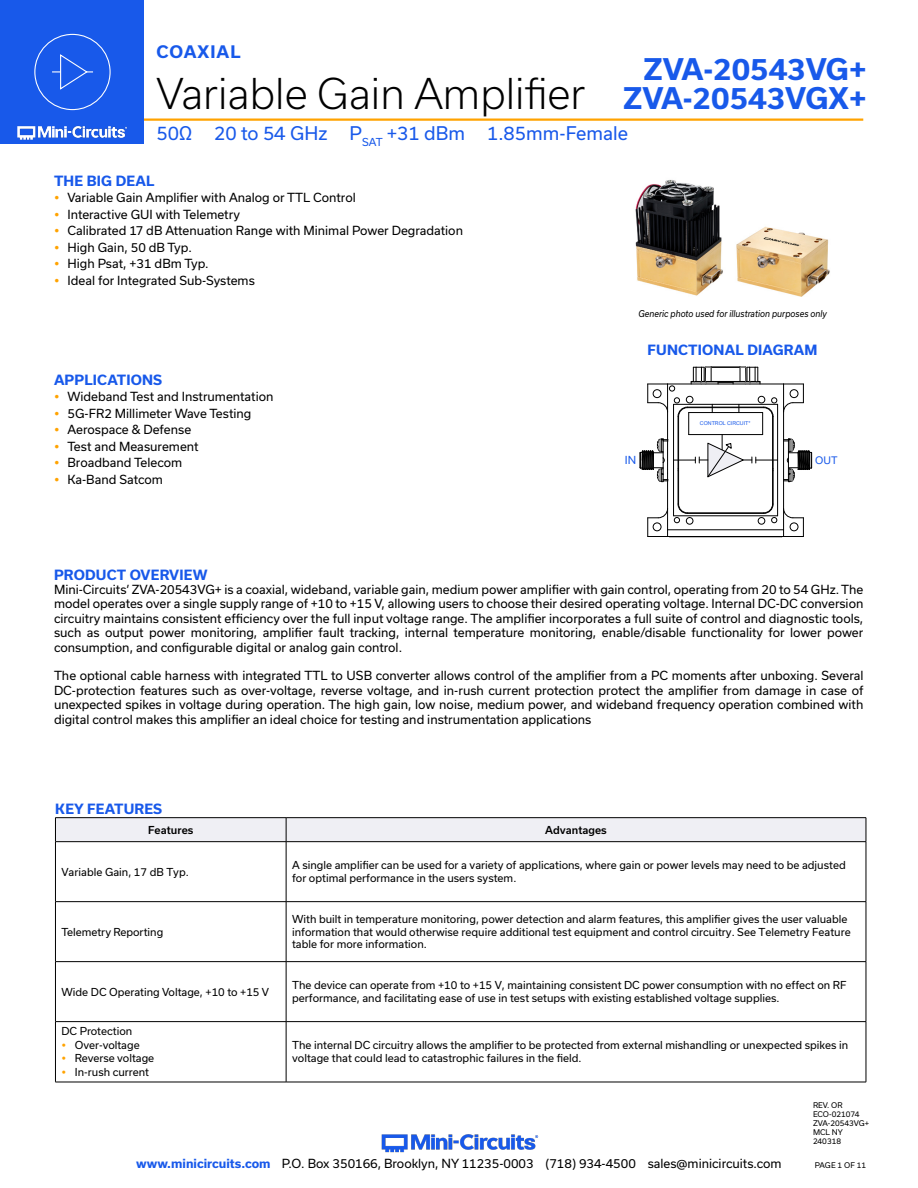
<style>
.page{position:relative;width:918px;height:1188px;background:#fff}
.page>*{position:absolute;margin:0;border:0;box-sizing:border-box;transform-origin:0 0}
.t1{font:300 40.5px "Usual";color:#000}
.t2{font:700 28.5px/28.5px "Usual";color:#1859ea;text-align:right}
.t3{font:18px "Usual";color:#1859ea}
.t4{font:700 16.5px "Usual";letter-spacing:.065em;color:#1859ea}
.Blue_Headers{font:700 13.5px "Usual";letter-spacing:.015em;color:#1859ea}
.Regular_Copy{font:12px/14.4px "Usual";color:#000;text-align:justify}
.Table_Body_Left_Justified{font:10.5px/12.6px "Usual";color:#000}
.Table_Header_Center{font:500 10.5px "Usual";color:#000}
.t5{font:10.5px "Arial";color:#1859ea}
.t6{font:10.5px "Usual";color:#1859ea}
.t7{font:italic 9px "Usual";color:#000;scale:.9 1}
.Revision{font:7.5px "Usual";color:#000}
.t8{font:5.25px "Arial";color:#1859ea}
.s1{font-weight:700;color:#1859ea}
</style>
<div class="page">
<img style="left:381px;top:1134px;width:158px;height:19px">
<hr style="left:130px;top:118px;width:733px;height:3px;background:#ffa300">
<div style="left:0;top:0;width:144px;height:144px;background:#1859ea"></div>
<img style="left:17px;top:120px;width:128px;height:20px">
<div style="left:34px;top:34px;width:77px;height:76px;border:1px solid #fff;border-radius:50%"></div>
<svg style="left:52px;top:54px;width:41px;height:36px"></svg>
<hr style="left:668px;top:536px;width:116px;height:1px;background:#000">
<hr style="left:772px;top:416px;width:1px;height:88px;background:#000">
<hr style="left:783px;top:384px;width:1px;height:146px;background:#000">
<hr style="left:668px;top:530px;width:116px;height:1px;background:#000">
<hr style="left:667px;top:473px;width:1px;height:57px;background:#000">
<hr style="left:678px;top:416px;width:1px;height:88px;background:#000">
<hr style="left:687px;top:513px;width:77px;height:1px;background:#000">
<hr style="left:773px;top:416px;width:1px;height:88px;background:#000">
<svg style="left:763px;top:504px;width:41px;height:34px"></svg>
<svg style="left:647px;top:504px;width:41px;height:34px"></svg>
<div style="left:758px;top:517px;width:7px;height:7px;border:1px solid #000;border-radius:50%"></div>
<div style="left:686px;top:517px;width:7px;height:7px;border:1px solid #000;border-radius:50%"></div>
<hr style="left:673px;top:404px;width:1px;height:112px;background:#000">
<hr style="left:674px;top:516px;width:104px;height:1px;background:#000">
<hr style="left:777px;top:404px;width:1px;height:112px;background:#000">
<svg style="left:640px;top:367px;width:172px;height:115px"></svg>
<img style="left:635px;top:180px;width:88px;height:116px">
<img style="left:736px;top:226px;width:94px;height:71px">
<hr style="left:55px;top:817px;width:231px;height:1px;background:#000">
<hr style="left:286px;top:817px;width:580px;height:1px;background:#000">
<div style="left:55px;top:818px;width:812px;height:24px;background:#efeff4"></div>
<hr style="left:55px;top:841px;width:231px;height:1px;background:#000">
<hr style="left:55px;top:842px;width:1px;height:59px;background:#000">
<hr style="left:286px;top:841px;width:580px;height:1px;background:#000">
<hr style="left:286px;top:842px;width:1px;height:59px;background:#000">
<hr style="left:866px;top:842px;width:1px;height:59px;background:#000">
<hr style="left:55px;top:901px;width:231px;height:1px;background:#000">
<hr style="left:55px;top:902px;width:1px;height:59px;background:#000">
<hr style="left:286px;top:901px;width:580px;height:1px;background:#000">
<hr style="left:286px;top:902px;width:1px;height:59px;background:#000">
<hr style="left:866px;top:902px;width:1px;height:59px;background:#000">
<hr style="left:55px;top:961px;width:231px;height:1px;background:#000">
<hr style="left:55px;top:962px;width:1px;height:59px;background:#000">
<hr style="left:286px;top:961px;width:580px;height:1px;background:#000">
<hr style="left:286px;top:962px;width:1px;height:59px;background:#000">
<hr style="left:866px;top:962px;width:1px;height:59px;background:#000">
<hr style="left:55px;top:1021px;width:231px;height:1px;background:#000">
<hr style="left:55px;top:1022px;width:1px;height:60px;background:#000">
<hr style="left:286px;top:1021px;width:580px;height:1px;background:#000">
<hr style="left:286px;top:1022px;width:1px;height:60px;background:#000">
<hr style="left:866px;top:1022px;width:1px;height:60px;background:#000">
<hr style="left:55px;top:1082px;width:231px;height:1px;background:#000">
<hr style="left:286px;top:1082px;width:580px;height:1px;background:#000">
<h3 class="t4" style="left:156px;top:42px;width:86px">COAXIAL</h3>
<h1 class="t1" style="left:156px;top:71px;width:431px">Variable Gain Amplifier</h1>
<h2 class="t2" style="left:623px;top:55px;width:245px">ZVA-20543VG+<br>ZVA-20543VGX+</h2>
<h3 class="t3" style="left:156px;top:123px;width:473px">50Ω 20 to 54 GHz P<sub>SAT</sub> +31 dBm 1.85mm-Female</h3>
<p class="Blue_Headers" style="left:54px;top:173px;width:102px">THE BIG DEAL</p>
<p class="Regular_Copy" style="left:68px;top:190px;width:290px">Variable Gain Amplifier with Analog or TTL Control</p>
<p class="Regular_Copy" style="left:68px;top:207px;width:174px">Interactive GUI with Telemetry</p>
<p class="Regular_Copy" style="left:68px;top:223px;width:397px">Calibrated 17 dB Attenuation Range with Minimal Power Degradation</p>
<p class="Regular_Copy" style="left:68px;top:240px;width:126px">High Gain, 50 dB Typ.</p>
<p class="Regular_Copy" style="left:68px;top:256px;width:143px">High Psat, +31 dBm Typ.</p>
<p class="Regular_Copy" style="left:68px;top:273px;width:189px">Ideal for Integrated Sub-Systems</p>
<p class="Blue_Headers" style="left:54px;top:372px;width:110px">APPLICATIONS</p>
<p class="Regular_Copy" style="left:68px;top:390px;width:207px">Wideband Test and Instrumentation</p>
<p class="Regular_Copy" style="left:68px;top:406px;width:185px">5G-FR2 Millimeter Wave Testing</p>
<p class="Regular_Copy" style="left:68px;top:423px;width:125px">Aerospace &amp; Defense</p>
<p class="Regular_Copy" style="left:68px;top:439px;width:133px">Test and Measurement</p>
<p class="Regular_Copy" style="left:68px;top:456px;width:116px">Broadband Telecom</p>
<p class="Regular_Copy" style="left:68px;top:472px;width:97px">Ka-Band Satcom</p>
<p class="t7" style="left:638px;top:308px;width:211px">Generic photo used for illustration purposes only</p>
<p class="Blue_Headers" style="left:648px;top:343px;width:171px">FUNCTIONAL DIAGRAM</p>
<p class="t8" style="left:700px;top:419px;width:52px">CONTROL CIRCUIT*</p>
<p class="t6" style="left:625px;top:454px;width:13px">IN</p>
<p class="t5" style="left:815px;top:453px;width:24px">OUT</p>
<p class="Blue_Headers" style="left:54px;top:567px;width:155px">PRODUCT OVERVIEW</p>
<p class="Regular_Copy" style="left:54px;top:582px;width:811px">Mini-Circuits’ ZVA-20543VG+ is a coaxial, wideband, variable gain, medium power amplifier with gain control, operating from 20 to 54 GHz. The model operates over a single supply range of +10 to +15 V, allowing users to choose their desired operating voltage. Internal DC-DC conversion circuitry maintains consistent efficiency over the full input voltage range. The amplifier incorporates a full suite of control and diagnostic tools, such as output power monitoring, amplifier fault tracking, internal temperature monitoring, enable/disable functionality for lower power consumption, and configurable digital or analog gain control.</p>
<p class="Regular_Copy" style="left:54px;top:669px;width:811px">The optional cable harness with integrated TTL to USB converter allows control of the amplifier from a PC moments after unboxing. Several DC-protection features such as over-voltage, reverse voltage, and in-rush current protection protect the amplifier from damage in case of unexpected spikes in voltage during operation. The high gain, low noise, medium power, and wideband frequency operation combined with digital control makes this amplifier an ideal choice for testing and instrumentation applications</p>
<p class="Blue_Headers" style="left:55px;top:801px;width:108px">KEY FEATURES</p>
<p class="Table_Header_Center" style="left:148px;top:824px;width:47px">Features</p>
<p class="Table_Header_Center" style="left:545px;top:824px;width:63px">Advantages</p>
<p class="Table_Body_Left_Justified" style="left:61px;top:865px;width:129px">Variable Gain, 17 dB Typ.</p>
<p class="Table_Body_Left_Justified" style="left:292px;top:859px;width:555px">A single amplifier can be used for a variety of applications, where gain or power levels may need to be adjusted for optimal performance in the users system.</p>
<p class="Table_Body_Left_Justified" style="left:61px;top:925px;width:103px">Telemetry Reporting</p>
<p class="Table_Body_Left_Justified" style="left:292px;top:913px;width:560px">With built in temperature monitoring, power detection and alarm features, this amplifier gives the user valuable information that would otherwise require additional test equipment and control circuitry. See Telemetry Feature table for more information.</p>
<p class="Table_Body_Left_Justified" style="left:61px;top:985px;width:209px">Wide DC Operating Voltage, +10 to +15 V</p>
<p class="Table_Body_Left_Justified" style="left:292px;top:979px;width:556px">The device can operate from +10 to +15 V, maintaining consistent DC power consumption with no effect on RF performance, and facilitating ease of use in test setups with existing established voltage supplies.</p>
<p class="Table_Body_Left_Justified" style="left:61px;top:1025px;width:72px">DC Protection</p>
<p class="Table_Body_Left_Justified" style="left:75px;top:1039px;width:66px">Over-voltage</p>
<p class="Table_Body_Left_Justified" style="left:75px;top:1052px;width:81px">Reverse voltage</p>
<p class="Table_Body_Left_Justified" style="left:75px;top:1066px;width:76px">In-rush current</p>
<p class="Table_Body_Left_Justified" style="left:292px;top:1039px;width:558px">The internal DC circuitry allows the amplifier to be protected from external mishandling or unexpected spikes in voltage that could lead to catastrophic failures in the field.</p>
<p class="Revision" style="left:813px;top:1101px;width:31px">REV. OR</p>
<p class="Revision" style="left:813px;top:1110px;width:48px">ECO-021074</p>
<p class="Revision" style="left:813px;top:1119px;width:58px">ZVA-20543VG+</p>
<p class="Revision" style="left:813px;top:1128px;width:31px">MCL NY</p>
<p class="Revision" style="left:813px;top:1137px;width:30px">240318</p>
<p class="Regular_Copy" style="left:136px;top:1156px;width:647px"><span class="s1">www.minicircuits.com</span> P.O. Box 350166, Brooklyn, NY 11235-0003 (718) 934-4500 sales@minicircuits.com</p>
<p class="Revision" style="left:815px;top:1161px;width:53px">PAGE 1 OF 11</p>
</div>
